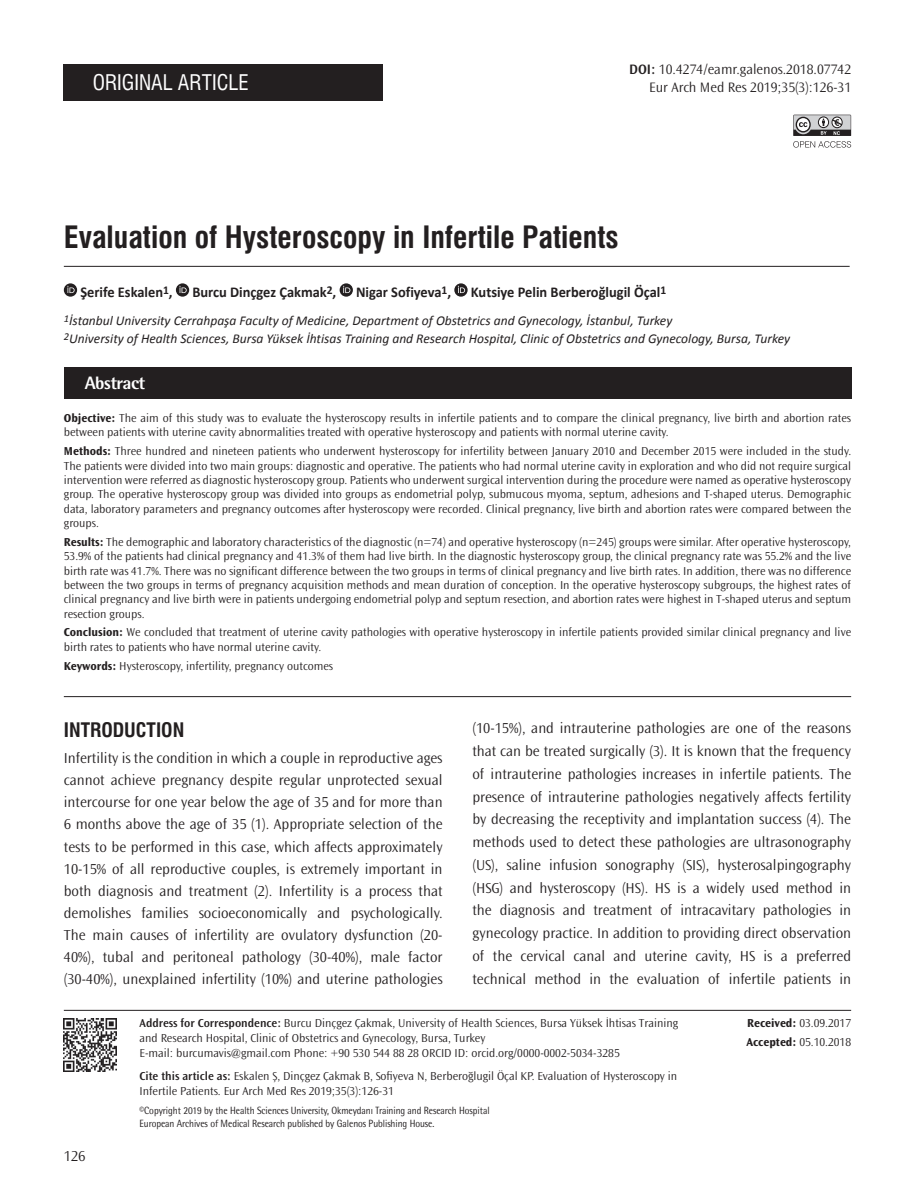
<style>
.page{position:relative;width:915px;height:1191px;background:#fff}
.page>*{position:absolute;margin:0;border:0;box-sizing:border-box;transform-origin:0 0}
.t1{font:30px "Swiss Condensed Bold Tr";color:#231f20}
.t2{font:21px "Swiss Condensed Tr";color:#fff}
.t3{font:19.5px "Swiss Condensed Bold Tr";color:#231f20}
.t4{font:800 18px "Rotis Semi Sans Std";letter-spacing:-.025em;color:#fff}
.t5{font:300 15px/22.8px "Ocean Sans Std";color:#231f20;text-align:justify}
.t6{font:700 15px "Calibri";color:#231f20;scale:.96 1}
.t7{font:300 14.25px "Ocean Sans Std";color:#231f20}
.t8{font:italic 13.5px/18px "Calibri";color:#231f20}
.t9{font:300 12px/14.4px "Ocean Sans Std";color:#231f20}
.t10{font:10.5px/13.5px "Rotis Semi Sans Std";letter-spacing:-.005em;color:#231f20;scale:.9 1}
.s1{font-weight:600}
.s2{font-weight:700}
</style>
<div class="page">
<div style="left:64px;top:367px;width:786px;height:31px;background:#231f20"></div>
<hr style="left:64px;top:266px;width:785px;height:1px;background:#231f20">
<div style="left:64px;top:64px;width:319px;height:37px;background:#231f20"></div>
<hr style="left:64px;top:1010px;width:786px;height:1px;background:#231f20">
<svg style="left:793px;top:115px;width:57px;height:33px"></svg>
<img style="left:63px;top:1018px;width:53px;height:54px">
<hr style="left:64px;top:696px;width:786px;height:1px;background:#231f20">
<div style="left:64px;top:283px;width:13px;height:14px;background:#231f20;border-radius:50%"></div>
<svg style="left:67px;top:286px;width:8px;height:7px"></svg>
<div style="left:176px;top:283px;width:13px;height:14px;background:#231f20;border-radius:50%"></div>
<svg style="left:179px;top:286px;width:8px;height:7px"></svg>
<svg style="left:339px;top:283px;width:14px;height:14px"></svg>
<svg style="left:343px;top:286px;width:7px;height:7px"></svg>
<svg style="left:454px;top:283px;width:13px;height:14px"></svg>
<svg style="left:457px;top:286px;width:8px;height:7px"></svg>
<h2 class="t2" style="left:93px;top:70px;width:158px">ORIGINAL ARTICLE</h2>
<p class="t7" style="left:629px;top:62px;width:223px"><span class="s1">DOI:</span> 10.4274/eamr.galenos.2018.07742</p>
<p class="t7" style="left:649px;top:80px;width:203px">Eur Arch Med Res 2019;35(3):126-31</p>
<h1 class="t1" style="left:64px;top:219px;width:556px">Evaluation of Hysteroscopy in Infertile Patients</h1>
<p class="t6" style="left:80px;top:282px;width:98px">Şerife Eskalen<sup>1</sup>,</p>
<p class="t6" style="left:192px;top:282px;width:151px">Burcu Dinçgez Çakmak<sup>2</sup>,</p>
<p class="t6" style="left:356px;top:282px;width:100px">Nigar Sofiyeva<sup>1</sup>,</p>
<p class="t6" style="left:470px;top:282px;width:205px">Kutsiye Pelin Berberoğlugil Öçal<sup>1</sup></p>
<p class="t8" style="left:64px;top:310px;width:727px"><sup>1</sup>İstanbul University Cerrahpaşa Faculty of Medicine, Department of Obstetrics and Gynecology, İstanbul, Turkey<br><sup>2</sup>University of Health Sciences, Bursa Yüksek İhtisas Training and Research Hospital, Clinic of Obstetrics and Gynecology, Bursa, Turkey</p>
<h3 class="t4" style="left:85px;top:371px;width:62px">Abstract</h3>
<p class="t9" style="left:64px;top:411px;width:788px"><span class="s2">Objective:</span> The aim of this study was to evaluate the hysteroscopy results in infertile patients and to compare the clinical pregnancy, live birth and abortion rates between patients with uterine cavity abnormalities treated with operative hysteroscopy and patients with normal uterine cavity.</p>
<p class="t9" style="left:64px;top:444px;width:788px;text-align:justify"><span class="s2">Methods:</span> Three hundred and nineteen patients who underwent hysteroscopy for infertility between January 2010 and December 2015 were included in the study.<br>The patients were divided into two main groups: diagnostic and operative. The patients who had normal uterine cavity in exploration and who did not require surgical intervention were referred as diagnostic hysteroscopy group. Patients who underwent surgical intervention during the procedure were named as operative hysteroscopy group. The operative hysteroscopy group was divided into groups as endometrial polyp, submucous myoma, septum, adhesions and T-shaped uterus. Demographic data, laboratory parameters and pregnancy outcomes after hysteroscopy were recorded. Clinical pregnancy, live birth and abortion rates were compared between the groups.</p>
<p class="t9" style="left:64px;top:535px;width:788px;text-align:justify"><span class="s2">Results:</span> The demographic and laboratory characteristics of the diagnostic (n=74) and operative hysteroscopy (n=245) groups were similar. After operative hysteroscopy, 53.9% of the patients had clinical pregnancy and 41.3% of them had live birth. In the diagnostic hysteroscopy group, the clinical pregnancy rate was 55.2% and the live birth rate was 41.7%. There was no significant difference between the two groups in terms of clinical pregnancy and live birth rates. In addition, there was no difference between the two groups in terms of pregnancy acquisition methods and mean duration of conception. In the operative hysteroscopy subgroups, the highest rates of clinical pregnancy and live birth were in patients undergoing endometrial polyp and septum resection, and abortion rates were highest in T-shaped uterus and septum resection groups.</p>
<p class="t9" style="left:64px;top:625px;width:788px"><span class="s2">Conclusion:</span> We concluded that treatment of uterine cavity pathologies with operative hysteroscopy in infertile patients provided similar clinical pregnancy and live birth rates to patients who have normal uterine cavity.</p>
<p class="t9" style="left:64px;top:658px;width:271px"><span class="s2">Keywords:</span> Hysteroscopy, infertility, pregnancy outcomes</p>
<h3 class="t3" style="left:64px;top:718px;width:122px">INTRODUCTION</h3>
<p class="t5" style="left:64px;top:747px;width:380px;line-height:22px">Infertility is the condition in which a couple in reproductive ages cannot achieve pregnancy despite regular unprotected sexual intercourse for one year below the age of 35 and for more than 6 months above the age of 35 (1). Appropriate selection of the tests to be performed in this case, which affects approximately 10-15% of all reproductive couples, is extremely important in both diagnosis and treatment (2). Infertility is a process that demolishes families socioeconomically and psychologically.<br>The main causes of infertility are ovulatory dysfunction (20- 40%), tubal and peritoneal pathology (30-40%), male factor (30-40%), unexplained infertility (10%) and uterine pathologies</p>
<p class="t5" style="left:472px;top:717px;width:380px">(10-15%), and intrauterine pathologies are one of the reasons that can be treated surgically (3). It is known that the frequency of intrauterine pathologies increases in infertile patients. The presence of intrauterine pathologies negatively affects fertility by decreasing the receptivity and implantation success (4). The methods used to detect these pathologies are ultrasonography (US), saline infusion sonography (SIS), hysterosalpingography (HSG) and hysteroscopy (HS). HS is a widely used method in the diagnosis and treatment of intracavitary pathologies in gynecology practice. In addition to providing direct observation of the cervical canal and uterine cavity, HS is a preferred technical method in the evaluation of infertile patients in</p>
<p class="t5" style="left:64px;top:1145px;width:23px">126</p>
<p class="t9" style="left:139px;top:1016px;width:540px;line-height:15px"><span class="s1">Address for Correspondence:</span> Burcu Dinçgez Çakmak, University of Health Sciences, Bursa Yüksek İhtisas Training and Research Hospital, Clinic of Obstetrics and Gynecology, Bursa, Turkey<br>E-mail: burcumavis@gmail.com Phone: +90 530 544 88 28 ORCID ID: orcid.org/0000-0002-5034-3285</p>
<p class="t9" style="left:139px;top:1068px;width:539px;line-height:15px"><span class="s1">Cite this article as:</span> Eskalen Ş, Dinçgez Çakmak B, Sofiyeva N, Berberoğlugil Öçal KP. Evaluation of Hysteroscopy in<br>Infertile Patients. Eur Arch Med Res 2019;35(3):126-31</p>
<p class="t10" style="left:139px;top:1103px;width:390px">©Copyright 2019 by the Health Sciences University, Okmeydanı Training and Research Hospital<br>European Archives of Medical Research published by Galenos Publishing House.</p>
<p class="t9" style="left:746px;top:1014px;width:106px;line-height:18.6px"><span class="s2">Received:</span> 03.09.2017<br><span class="s2">Accepted:</span> 05.10.2018</p>
</div>
